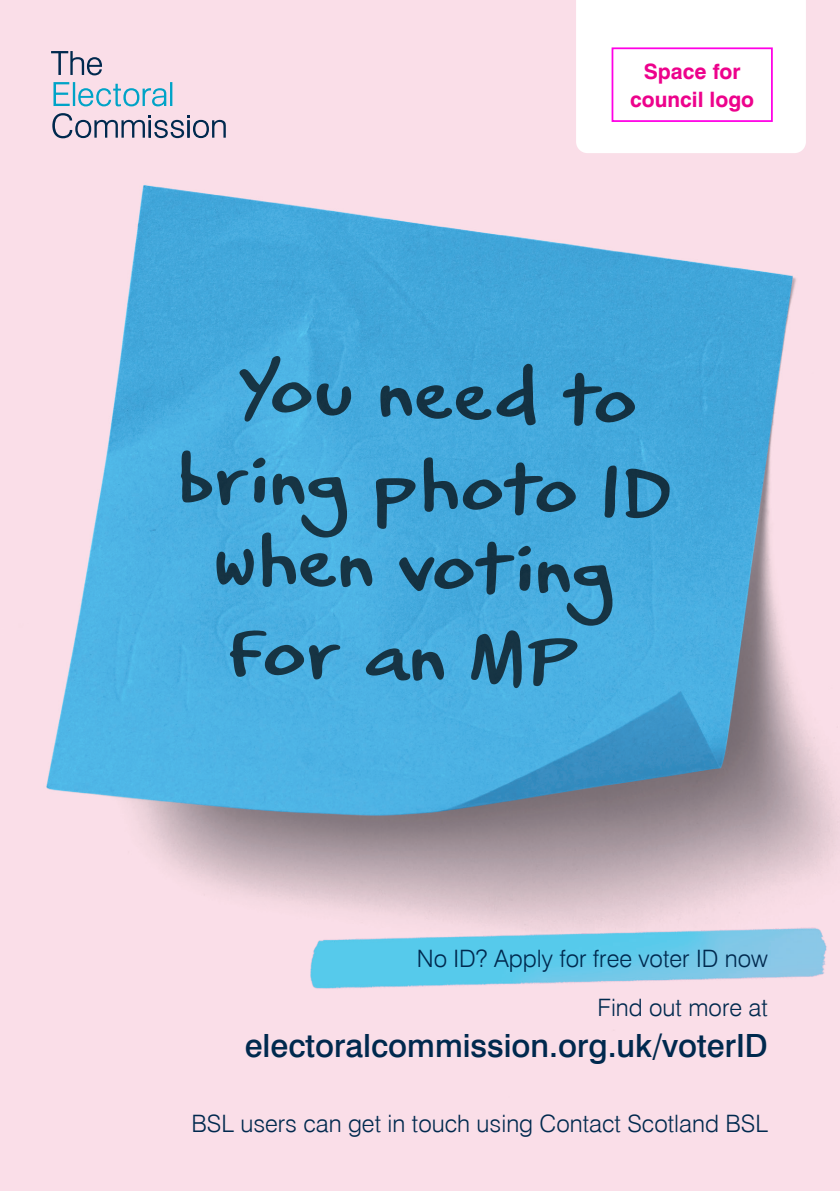
<style>
.page{position:relative;width:840px;height:1191px;background:#fff}
.page>*{position:absolute;margin:0;border:0;box-sizing:border-box;transform-origin:0 0}
.t1{font:66px/91.4px "CC Gabriel Bautista Lito";color:#231f20;text-align:center}
.text_12_16{font:500 32px "Swiss 721 BT";color:#00294e}
.text_12_16-2{font:300 24px "Swiss 721 BT";color:#00294e}
.text_12_16-3{font:700 21.2px/28.4px "Swiss 721 BT";color:#ed028c;text-align:center}
</style>
<div class="page">
<img style="left:0;top:0;width:839px;height:1191px">
<svg style="left:53px;top:82px;width:119px;height:24px;background:#b3cdde"></svg>
<svg style="left:52px;top:113px;width:174px;height:25px;background:#bbb1c1"></svg>
<svg style="left:51px;top:51px;width:51px;height:24px"></svg>
<img style="left:309px;top:925px;width:518px;height:66px">
<svg style="left:575px;top:0;width:230px;height:153px"></svg>
<div style="left:611px;top:47px;width:161px;height:75px;border:2px solid #ff00e6"></div>
<p class="text_12_16-3" style="left:629px;top:57px;width:125px">Space for council logo</p>
<h1 class="t1" style="left:181px;top:347px;width:498px;rotate:2deg">You need to bring photo ID</h1>
<h1 class="t1" style="left:214px;top:519px;width:403px;text-align:left;rotate:2deg">when voting for an MP</h1>
<p class="text_12_16-2" style="left:416px;top:944px;width:352px">No ID? Apply for free voter ID now</p>
<p class="text_12_16-2" style="left:597px;top:993px;width:172px">Find out more at</p>
<p class="text_12_16" style="left:245px;top:1025px;width:524px">electoralcommission.org.uk/voterID</p>
<p class="text_12_16-2" style="left:191px;top:1108px;width:577px">BSL users can get in touch using Contact Scotland BSL</p>
</div>
